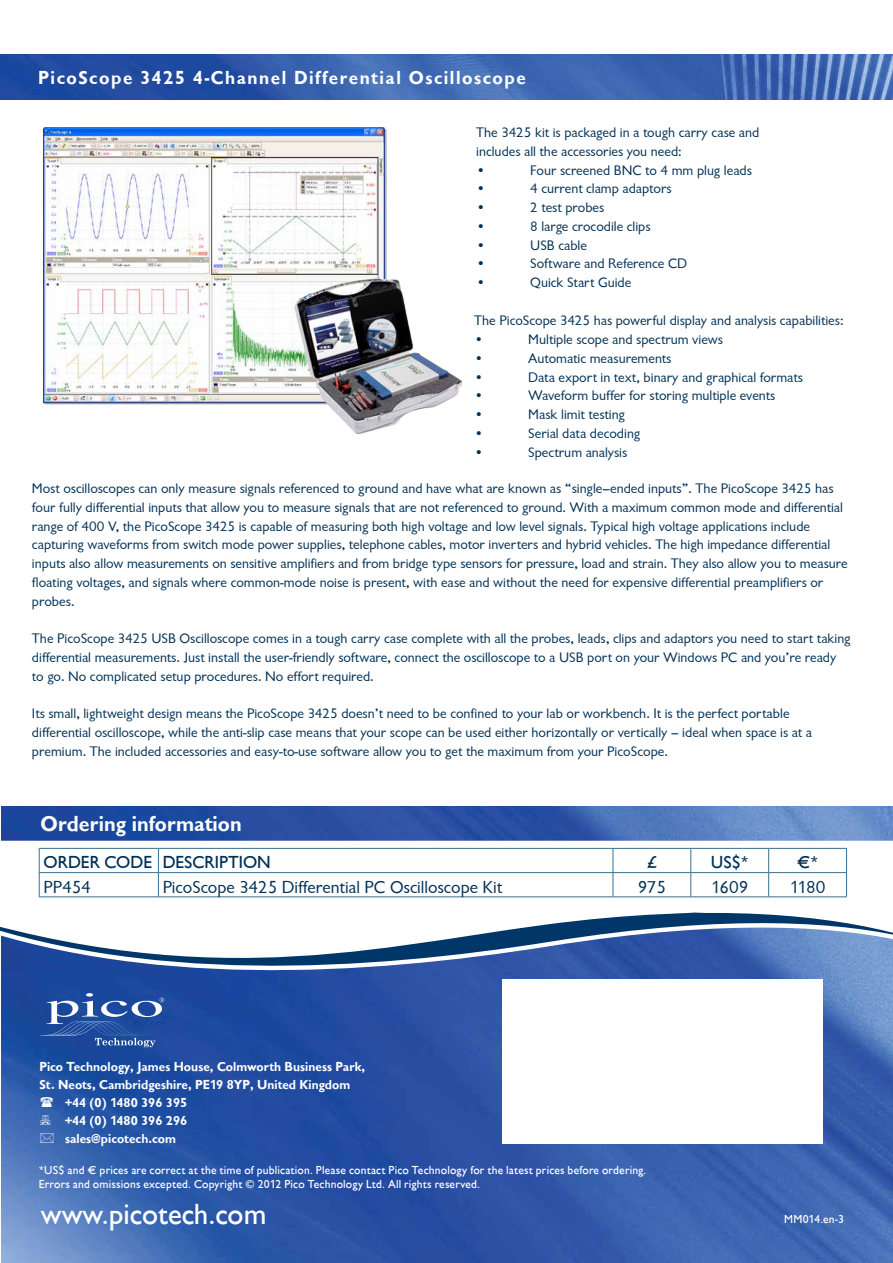
<style>
.page{position:relative;width:893px;height:1263px;background:#fff}
.page>*{position:absolute;margin:0;border:0;box-sizing:border-box;transform-origin:0 0}
.t1{font:500 30px "Chantilly";color:#fff}
.t2{font:700 22.5px "Chantilly";color:#fff}
.t3{font:700 19.5px "Chantilly";letter-spacing:.075em;color:#fff}
.t4{font:18px "Chantilly";color:#003055}
.t5{font:500 18px "Chantilly";letter-spacing:.005em;color:#003055}
.t6{font:14.25px/18.8px "Chantilly";color:#003055}
.t7{font:700 13.5px "Chantilly";color:#fff}
.t8{font:500 12px/14.4px "Chantilly";letter-spacing:.015em;color:#fff}
</style>
<div class="page">
<img style="left:0;top:54px;width:893px;height:46px">
<img style="left:2px;top:807px;width:891px;height:456px">
<svg style="left:2px;top:841px;width:891px;height:38px"></svg>
<div style="left:502px;top:979px;width:321px;height:165px;background:#fff"></div>
<svg style="left:41px;top:1004px;width:124px;height:43px;background:#3c63aa"></svg>
<svg style="left:1px;top:1000px;width:892px;height:4px"></svg>
<svg style="left:0;top:879px;width:893px;height:121px"></svg>
<hr style="left:39px;top:848px;width:119px;height:1px;background:#3b6e8f">
<hr style="left:158px;top:848px;width:455px;height:1px;background:#3b6e8f">
<hr style="left:613px;top:848px;width:78px;height:1px;background:#3b6e8f">
<hr style="left:691px;top:848px;width:78px;height:1px;background:#3b6e8f">
<hr style="left:769px;top:848px;width:78px;height:1px;background:#3b6e8f">
<svg style="left:39px;top:849px;width:1px;height:47px"></svg>
<svg style="left:158px;top:849px;width:1px;height:47px"></svg>
<hr style="left:39px;top:872px;width:119px;height:1px;background:#3b6e8f">
<hr style="left:158px;top:872px;width:455px;height:1px;background:#3b6e8f">
<svg style="left:613px;top:849px;width:1px;height:47px"></svg>
<hr style="left:613px;top:872px;width:78px;height:1px;background:#3b6e8f">
<svg style="left:690px;top:849px;width:1px;height:47px"></svg>
<hr style="left:691px;top:872px;width:78px;height:1px;background:#3b6e8f">
<svg style="left:768px;top:849px;width:1px;height:47px"></svg>
<svg style="left:846px;top:849px;width:1px;height:47px"></svg>
<hr style="left:769px;top:872px;width:78px;height:1px;background:#3b6e8f">
<hr style="left:39px;top:896px;width:119px;height:1px;background:#3b6e8f">
<hr style="left:158px;top:896px;width:455px;height:1px;background:#3b6e8f">
<hr style="left:613px;top:896px;width:78px;height:1px;background:#3b6e8f">
<hr style="left:691px;top:896px;width:78px;height:1px;background:#3b6e8f">
<hr style="left:769px;top:896px;width:78px;height:1px;background:#3b6e8f">
<img style="left:44px;top:127px;width:343px;height:278px">
<img style="left:294px;top:279px;width:168px;height:155px">
<svg style="left:41px;top:1097px;width:12px;height:10px"></svg>
<svg style="left:41px;top:1115px;width:9px;height:10px"></svg>
<svg style="left:41px;top:1133px;width:13px;height:10px"></svg>
<h3 class="t3" style="left:38px;top:67px;width:489px">PicoScope 3425 4-Channel Differential Oscilloscope</h3>
<p class="t6" style="left:476px;top:123px;width:285px">The 3425 kit is packaged in a tough carry case and includes all the accessories you need:<br>•</p>
<p class="t6" style="left:530px;top:161px;width:223px">Four screened BNC to 4 mm plug leads</p>
<p class="t6" style="left:476px;top:179px;width:11px">•</p>
<p class="t6" style="left:530px;top:179px;width:143px">4 current clamp adaptors</p>
<p class="t6" style="left:476px;top:198px;width:11px">•</p>
<p class="t6" style="left:530px;top:198px;width:75px">2 test probes</p>
<p class="t6" style="left:476px;top:217px;width:11px">•</p>
<p class="t6" style="left:530px;top:217px;width:122px">8 large crocodile clips</p>
<p class="t6" style="left:476px;top:236px;width:11px">•</p>
<p class="t6" style="left:530px;top:236px;width:58px">USB cable</p>
<p class="t6" style="left:476px;top:254px;width:11px">•</p>
<p class="t6" style="left:530px;top:254px;width:159px">Software and Reference CD</p>
<p class="t6" style="left:476px;top:273px;width:11px">•</p>
<p class="t6" style="left:530px;top:273px;width:103px">Quick Start Guide</p>
<p class="t6" style="left:474px;top:312px;width:371px">The PicoScope 3425 has powerful display and analysis capabilities: •</p>
<p class="t6" style="left:528px;top:330px;width:196px">Multiple scope and spectrum views</p>
<p class="t6" style="left:474px;top:349px;width:11px">•</p>
<p class="t6" style="left:528px;top:349px;width:145px">Automatic measurements</p>
<p class="t6" style="left:474px;top:368px;width:11px">•</p>
<p class="t6" style="left:528px;top:368px;width:276px">Data export in text, binary and graphical formats</p>
<p class="t6" style="left:474px;top:387px;width:11px">•</p>
<p class="t6" style="left:528px;top:387px;width:249px">Waveform buffer for storing multiple events</p>
<p class="t6" style="left:474px;top:405px;width:11px">•</p>
<p class="t6" style="left:528px;top:405px;width:98px">Mask limit testing</p>
<p class="t6" style="left:474px;top:424px;width:11px">•</p>
<p class="t6" style="left:528px;top:424px;width:114px">Serial data decoding</p>
<p class="t6" style="left:474px;top:443px;width:11px">•</p>
<p class="t6" style="left:528px;top:443px;width:101px">Spectrum analysis</p>
<p class="t6" style="left:32px;top:479px;width:817px">Most oscilloscopes can only measure signals referenced to ground and have what are known as “single–ended inputs”. The PicoScope 3425 has four fully differential inputs that allow you to measure signals that are not referenced to ground. With a maximum common mode and differential range of 400 V, the PicoScope 3425 is capable of measuring both high voltage and low level signals. Typical high voltage applications include capturing waveforms from switch mode power supplies, telephone cables, motor inverters and hybrid vehicles. The high impedance differential inputs also allow measurements on sensitive amplifiers and from bridge type sensors for pressure, load and strain. They also allow you to measure floating voltages, and signals where common-mode noise is present, with ease and without the need for expensive differential preamplifiers or probes.</p>
<p class="t6" style="left:32px;top:629px;width:820px">The PicoScope 3425 USB Oscilloscope comes in a tough carry case complete with all the probes, leads, clips and adaptors you need to start taking differential measurements. Just install the user-friendly software, connect the oscilloscope to a USB port on your Windows PC and you’re ready to go. No complicated setup procedures. No effort required.</p>
<p class="t6" style="left:32px;top:704px;width:781px">Its small, lightweight design means the PicoScope 3425 doesn’t need to be confined to your lab or workbench. It is the perfect portable differential oscilloscope, while the anti-slip case means that your scope can be used either horizontally or vertically – ideal when space is at a premium. The included accessories and easy-to-use software allow you to get the maximum from your PicoScope.</p>
<h2 class="t2" style="left:41px;top:811px;width:203px">Ordering information</h2>
<p class="t5" style="left:43px;top:853px;width:229px">ORDER CODE DESCRIPTION</p>
<p class="t5" style="left:647px;top:853px;width:10px">£</p>
<p class="t5" style="left:711px;top:853px;width:39px">US$*</p>
<p class="t5" style="left:797px;top:853px;width:23px">€*</p>
<p class="t4" style="left:43px;top:877px;width:49px">PP454</p>
<p class="t4" style="left:163px;top:877px;width:341px">PicoScope 3425 Differential PC Oscilloscope Kit</p>
<p class="t4" style="left:638px;top:877px;width:30px">975</p>
<p class="t4" style="left:711px;top:877px;width:39px">1609</p>
<p class="t4" style="left:790px;top:877px;width:37px">1180</p>
<p class="t7" style="left:39px;top:1059px;width:327px">Pico Technology, James House, Colmworth Business Park,</p>
<p class="t7" style="left:39px;top:1077px;width:312px">St. Neots, Cambridgeshire, PE19 8YP, United Kingdom</p>
<p class="t7" style="left:65px;top:1095px;width:124px">+44 (0) 1480 396 395</p>
<p class="t7" style="left:65px;top:1113px;width:124px">+44 (0) 1480 396 296</p>
<p class="t7" style="left:65px;top:1131px;width:113px">sales@picotech.com</p>
<p class="t8" style="left:39px;top:1163px;width:609px">*US$ and € prices are correct at the time of publication. Please contact Pico Technology for the latest prices before ordering.<br>Errors and omissions excepted. Copyright © 2012 Pico Technology Ltd. All rights reserved.</p>
<h1 class="t1" style="left:41px;top:1198px;width:227px">www.picotech.com</h1>
<p class="t8" style="left:784px;top:1212px;width:61px">MM014.en-3</p>
</div>
